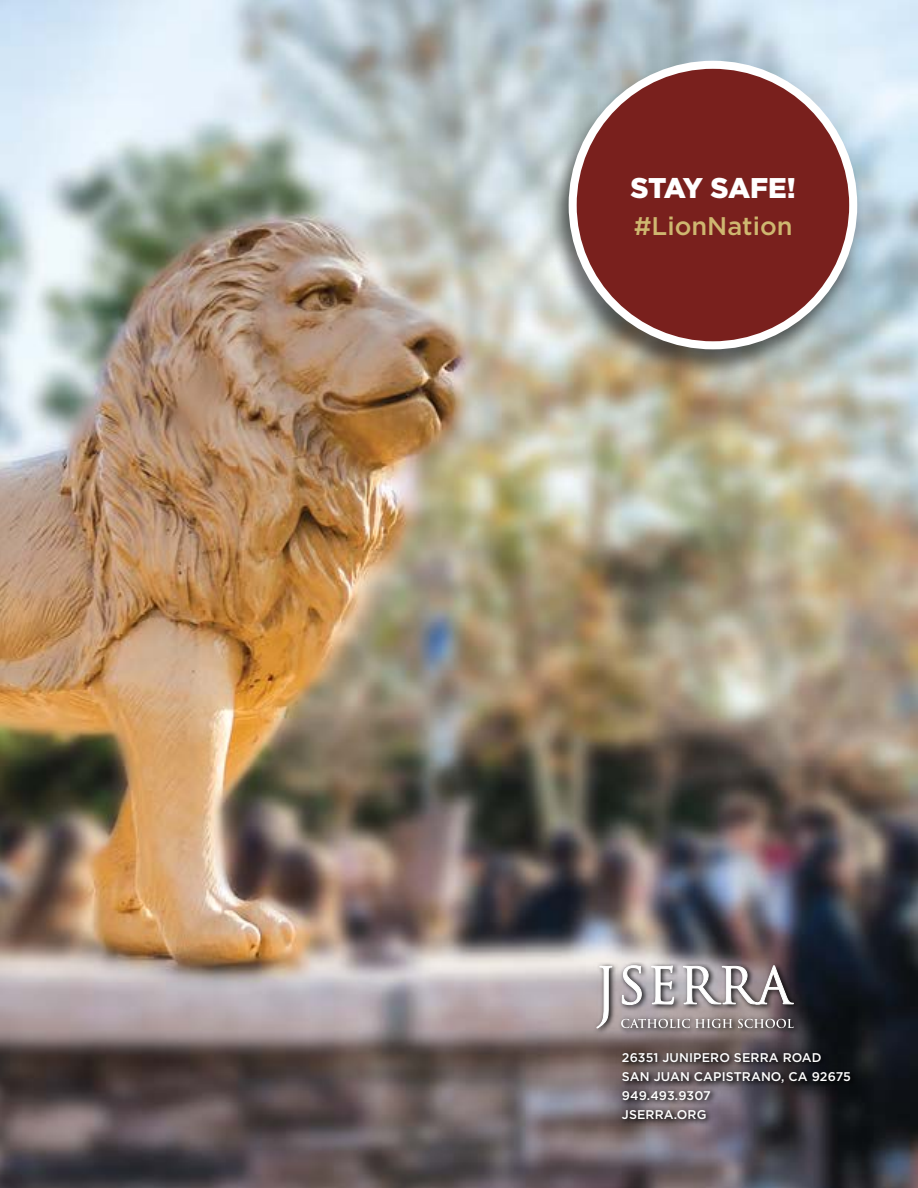
<style>
.page{position:relative;width:918px;height:1188px;background:#fff}
.page>*{position:absolute;margin:0;border:0;box-sizing:border-box;transform-origin:0 0}
.t1{font:900 28.5px "Gotham";letter-spacing:-.02em;color:#fff}
.t2{font:500 25.5px "Gotham";color:#ceb770}
.t3{font:500 12.6px/18.9px "Gotham";letter-spacing:.01em;color:#fff}
</style>
<div class="page">
<img style="left:0;top:0;width:918px;height:1188px">
<svg style="left:593px;top:962px;width:264px;height:163px;background:#464145"></svg>
<svg style="left:596px;top:961px;width:198px;height:68px;background:#a59ea0"></svg>
<div style="left:548px;top:61px;width:317px;height:317px;background:#000;opacity:.55"></div>
<div style="left:573px;top:65px;width:280px;height:280px;background:#79201d;border-radius:50%"></div>
<div style="left:569px;top:61px;width:288px;height:288px;border:8px solid #fff;border-radius:50%"></div>
<h1 class="t1" style="left:631px;top:168px;width:167px">STAY SAFE!</h1>
<h2 class="t2" style="left:634px;top:210px;width:160px">#LionNation</h2>
<p class="t3" style="left:622px;top:1048px;width:231px">26351 JUNIPERO SERRA ROAD<br>SAN JUAN CAPISTRANO, CA 92675<br>949.493.9307<br>JSERRA.ORG</p>
</div>
